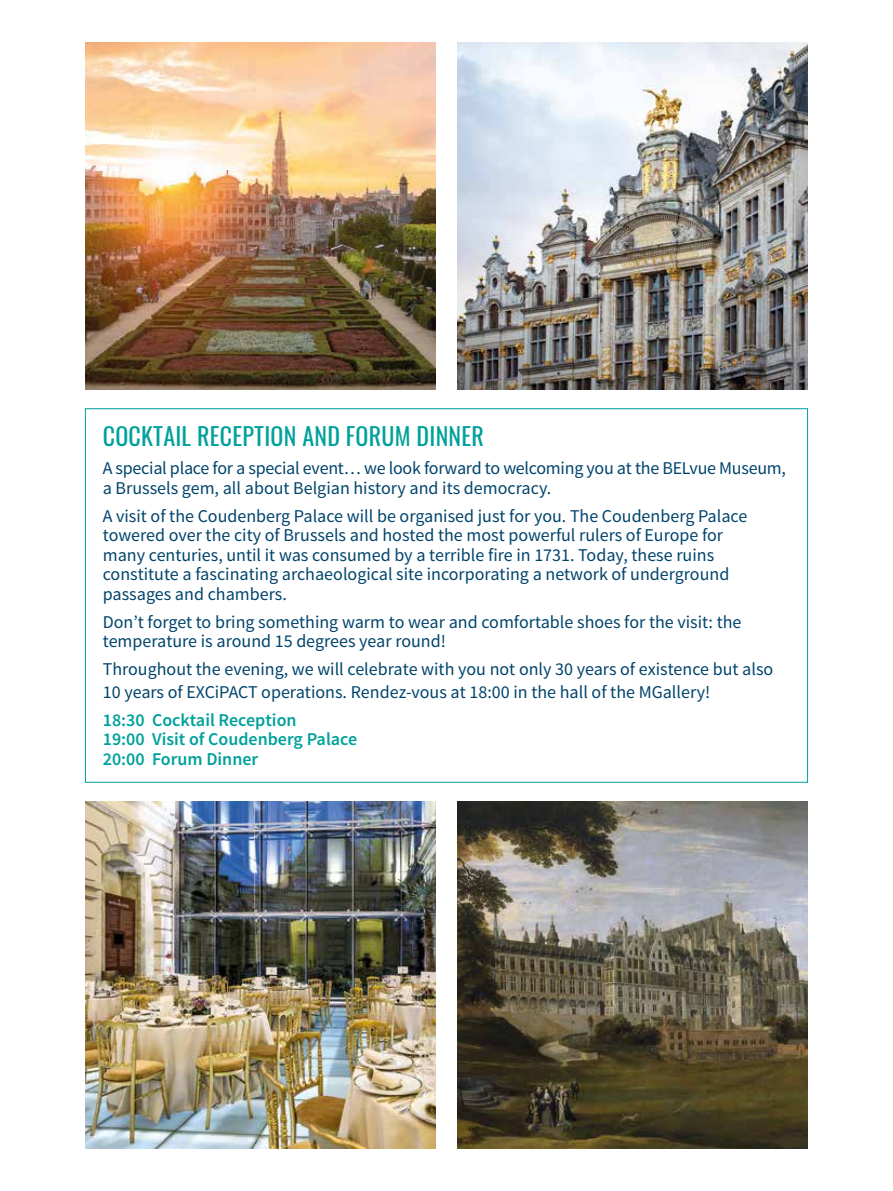
<style>
.page{position:relative;width:893px;height:1191px;background:#fff}
.page>*{position:absolute;margin:0;border:0;box-sizing:border-box;transform-origin:0 0}
.t1{font:24px "Oswald";letter-spacing:.01em;color:#00a19c}
.t2{font:18px/19.5px "Source Sans Pro";color:#00446c}
.t3{font:600 18px/19.5px "Source Sans Pro";color:#00a19c}
</style>
<div class="page">
<hr style="left:892px;top:0;width:1px;height:1191px;background:#00446c">
<img style="left:457px;top:801px;width:351px;height:347px">
<img style="left:457px;top:43px;width:351px;height:346px">
<img style="left:85px;top:801px;width:351px;height:347px">
<img style="left:85px;top:43px;width:351px;height:346px">
<h1 class="t1" style="left:103px;top:415px;width:383px">COCKTAIL RECEPTION AND FORUM DINNER</h1>
<p class="t2" style="left:103px;top:459px;width:685px">A special place for a special event… we look forward to welcoming you at the BELvue Museum, a Brussels gem, all about Belgian history and its democracy.</p>
<p class="t2" style="left:103px;top:506px;width:646px">A visit of the Coudenberg Palace will be organised just for you. The Coudenberg Palace towered over the city of Brussels and hosted the most powerful rulers of Europe for many centuries, until it was consumed by a terrible fire in 1731. Today, these ruins constitute a fascinating archaeological site incorporating a network of underground passages and chambers.</p>
<p class="t2" style="left:103px;top:612px;width:640px">Don’t forget to bring something warm to wear and comfortable shoes for the visit: the temperature is around 15 degrees year round!</p>
<p class="t2" style="left:103px;top:658px;width:672px;line-height:22.5px">Throughout the evening, we will celebrate with you not only 30 years of existence but also<br>10 years of EXCiPACT operations. Rendez-vous at 18:00 in the hall of the MGallery!</p>
<p class="t3" style="left:103px;top:710px;width:256px">18:30 Cocktail Reception<br>19:00 Visit of Coudenberg Palace<br>20:00 Forum Dinner</p>
</div>
